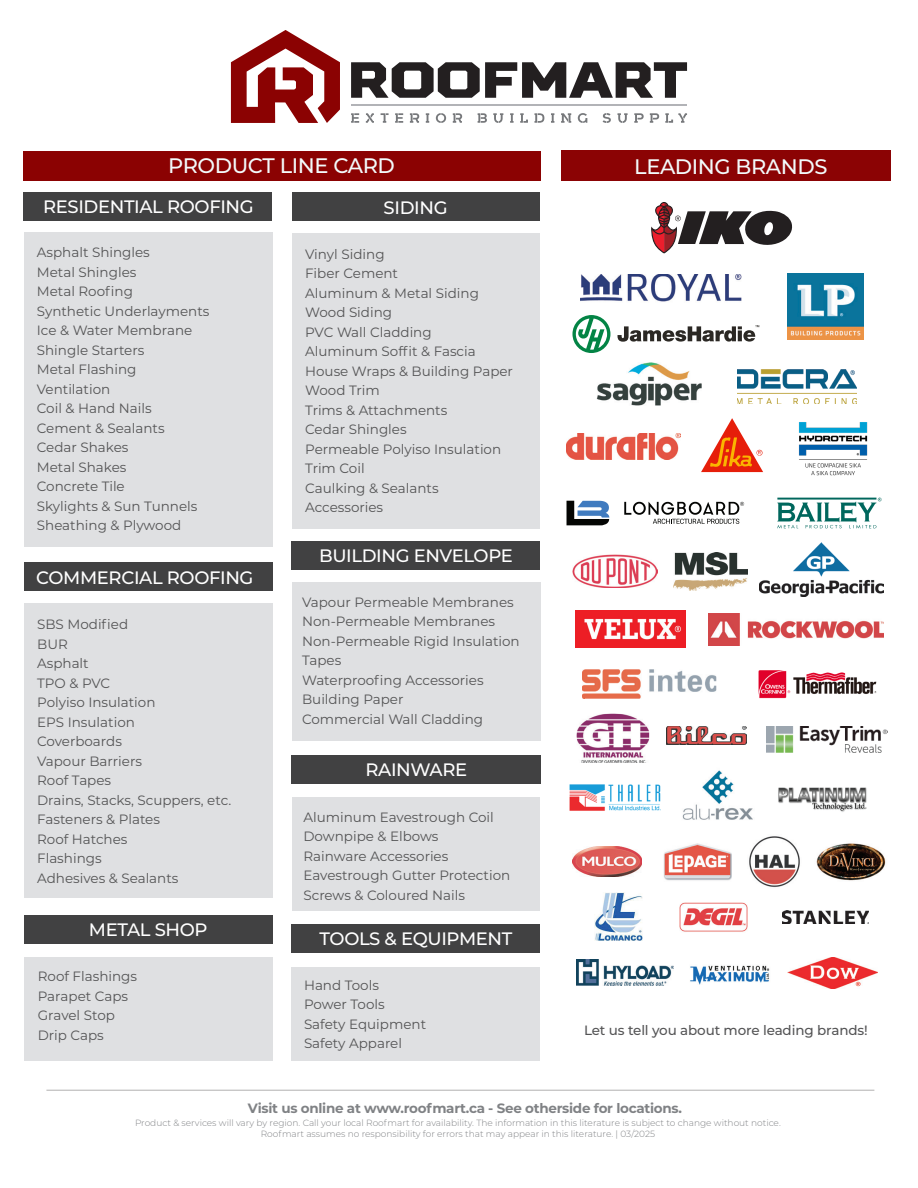
<style>
.page{position:relative;width:918px;height:1188px;background:#fff}
.page>*{position:absolute;margin:0;border:0;box-sizing:border-box;transform-origin:0 0}
.t1{font:500 21px "Montserrat";letter-spacing:-.02em;color:#f3fafb}
.t2{font:21px "Acumin Variable Concept";color:#f3fafb}
.t3{font:500 18px "Montserrat";letter-spacing:-.02em;color:#fff}
.t4{font:13.5px "Montserrat";color:#545455}
.t5{font:700 13.5px "Montserrat";letter-spacing:-.02em;color:#808285}
.t6{font:500 13.5px "Montserrat";letter-spacing:-.01em;color:#545455}
.t7{font:300 9px "Montserrat";color:#808285}
</style>
<div class="page">
<div style="left:562px;top:151px;width:329px;height:30px;background:#8b0304"></div>
<div style="left:23px;top:151px;width:517px;height:29px;background:#8b0304"></div>
<div style="left:23px;top:193px;width:249px;height:28px;background:#414142"></div>
<div style="left:24px;top:232px;width:248px;height:314px;background:#dfe0e2"></div>
<div style="left:24px;top:562px;width:248px;height:29px;background:#414142"></div>
<div style="left:24px;top:603px;width:248px;height:295px;background:#dfe0e2"></div>
<div style="left:292px;top:193px;width:248px;height:28px;background:#414142"></div>
<div style="left:292px;top:233px;width:248px;height:295px;background:#dfe0e2"></div>
<div style="left:292px;top:755px;width:249px;height:29px;background:#414142"></div>
<div style="left:292px;top:797px;width:248px;height:114px;background:#dfe0e2"></div>
<div style="left:292px;top:541px;width:248px;height:29px;background:#414142"></div>
<div style="left:292px;top:582px;width:248px;height:159px;background:#dfe0e2"></div>
<div style="left:292px;top:924px;width:248px;height:29px;background:#414142"></div>
<div style="left:292px;top:967px;width:248px;height:93px;background:#dfe0e2"></div>
<div style="left:24px;top:915px;width:248px;height:29px;background:#414142"></div>
<div style="left:24px;top:957px;width:248px;height:104px;background:#dfe0e2"></div>
<hr style="left:46px;top:1090px;width:828px;height:1px;background:#231f20">
<img style="left:737px;top:370px;width:120px;height:34px">
<img style="left:576px;top:611px;width:109px;height:36px">
<img style="left:566px;top:433px;width:114px;height:26px">
<img style="left:581px;top:274px;width:161px;height:28px">
<svg style="left:572px;top:315px;width:38px;height:38px"></svg>
<svg style="left:618px;top:325px;width:141px;height:17px"></svg>
<img style="left:787px;top:273px;width:77px;height:66px">
<img style="left:666px;top:726px;width:80px;height:19px">
<img style="left:679px;top:902px;width:69px;height:30px">
<img style="left:572px;top:555px;width:86px;height:33px">
<img style="left:778px;top:787px;width:89px;height:25px">
<img style="left:759px;top:543px;width:125px;height:54px">
<img style="left:577px;top:714px;width:72px;height:49px">
<img style="left:664px;top:843px;width:67px;height:38px">
<img style="left:682px;top:770px;width:71px;height:50px">
<img style="left:582px;top:669px;width:134px;height:30px">
<img style="left:572px;top:846px;width:70px;height:31px">
<img style="left:708px;top:613px;width:176px;height:33px">
<img style="left:569px;top:784px;width:92px;height:27px">
<img style="left:749px;top:836px;width:51px;height:51px">
<img style="left:673px;top:553px;width:75px;height:37px">
<svg style="left:777px;top:498px;width:105px;height:30px"></svg>
<img style="left:788px;top:957px;width:90px;height:32px">
<img style="left:782px;top:911px;width:87px;height:13px">
<img style="left:596px;top:363px;width:106px;height:43px">
<img style="left:595px;top:893px;width:48px;height:48px">
<img style="left:577px;top:960px;width:96px;height:26px">
<img style="left:690px;top:965px;width:80px;height:20px">
<img style="left:767px;top:726px;width:120px;height:27px">
<svg style="left:567px;top:501px;width:42px;height:24px"></svg>
<svg style="left:624px;top:502px;width:120px;height:22px"></svg>
<svg style="left:651px;top:202px;width:142px;height:51px"></svg>
<svg style="left:701px;top:418px;width:62px;height:54px"></svg>
<img style="left:758px;top:670px;width:119px;height:29px">
<img style="left:799px;top:422px;width:69px;height:54px">
<div style="left:23px;top:152px;width:517px;height:29px;background:#8b0202"></div>
<svg style="left:231px;top:30px;width:109px;height:93px"></svg>
<svg style="left:351px;top:62px;width:336px;height:36px"></svg>
<svg style="left:351px;top:113px;width:336px;height:10px"></svg>
<hr style="left:351px;top:104px;width:336px;height:2px;background:#b2b3b7">
<img style="left:816px;top:843px;width:70px;height:38px">
<p class="t2" style="left:175px;top:151px;width:59px">PROD</p>
<p class="t2" style="left:331px;top:151px;width:58px">CARD</p>
<p class="t1" style="left:634px;top:152px;width:195px">LEADING BRANDS</p>
<p class="t1" style="left:168px;top:151px;width:228px">PRODUCT LINE CARD</p>
<p class="t3" style="left:43px;top:194px;width:212px">RESIDENTIAL ROOFING</p>
<p class="t3" style="left:384px;top:195px;width:65px">SIDING</p>
<p class="t4" style="left:37px;top:243px;width:115px">Asphalt Shingles</p>
<p class="t4" style="left:37px;top:263px;width:101px">Metal Shingles</p>
<p class="t4" style="left:37px;top:282px;width:98px">Metal Roofing</p>
<p class="t4" style="left:37px;top:302px;width:174px">Synthetic Underlayments</p>
<p class="t4" style="left:37px;top:321px;width:157px">Ice &amp; Water Membrane</p>
<p class="t4" style="left:37px;top:341px;width:109px">Shingle Starters</p>
<p class="t4" style="left:37px;top:360px;width:101px">Metal Flashing</p>
<p class="t4" style="left:37px;top:380px;width:75px">Ventilation</p>
<p class="t4" style="left:37px;top:399px;width:116px">Coil &amp; Hand Nails</p>
<p class="t4" style="left:37px;top:419px;width:129px">Cement &amp; Sealants</p>
<p class="t4" style="left:37px;top:438px;width:93px">Cedar Shakes</p>
<p class="t4" style="left:37px;top:458px;width:91px">Metal Shakes</p>
<p class="t4" style="left:37px;top:477px;width:89px">Concrete Tile</p>
<p class="t4" style="left:37px;top:497px;width:162px">Skylights &amp; Sun Tunnels</p>
<p class="t4" style="left:37px;top:516px;width:146px">Sheathing &amp; Plywood</p>
<p class="t3" style="left:36px;top:565px;width:219px">COMMERCIAL ROOFING</p>
<p class="t4" style="left:37px;top:615px;width:93px">SBS Modified</p>
<p class="t4" style="left:37px;top:635px;width:32px">BUR</p>
<p class="t4" style="left:37px;top:654px;width:53px">Asphalt</p>
<p class="t4" style="left:37px;top:674px;width:75px">TPO &amp; PVC</p>
<p class="t4" style="left:37px;top:693px;width:120px">Polyiso Insulation</p>
<p class="t4" style="left:37px;top:713px;width:99px">EPS Insulation</p>
<p class="t4" style="left:37px;top:732px;width:86px">Coverboards</p>
<p class="t4" style="left:37px;top:752px;width:106px">Vapour Barriers</p>
<p class="t4" style="left:37px;top:771px;width:76px">Roof Tapes</p>
<p class="t4" style="left:37px;top:791px;width:196px">Drains, Stacks, Scuppers, etc.</p>
<p class="t4" style="left:37px;top:810px;width:124px">Fasteners &amp; Plates</p>
<p class="t4" style="left:37px;top:830px;width:92px">Roof Hatches</p>
<p class="t4" style="left:37px;top:849px;width:66px">Flashings</p>
<p class="t4" style="left:37px;top:869px;width:143px">Adhesives &amp; Sealants</p>
<p class="t3" style="left:89px;top:917px;width:120px">METAL SHOP</p>
<p class="t4" style="left:38px;top:967px;width:101px">Roof Flashings</p>
<p class="t4" style="left:38px;top:987px;width:92px">Parapet Caps</p>
<p class="t4" style="left:38px;top:1006px;width:79px">Gravel Stop</p>
<p class="t4" style="left:38px;top:1026px;width:68px">Drip Caps</p>
<p class="t4" style="left:305px;top:245px;width:81px">Vinyl Siding</p>
<p class="t4" style="left:305px;top:264px;width:94px">Fiber Cement</p>
<p class="t4" style="left:305px;top:284px;width:175px">Aluminum &amp; Metal Siding</p>
<p class="t4" style="left:305px;top:303px;width:89px">Wood Siding</p>
<p class="t4" style="left:305px;top:323px;width:128px">PVC Wall Cladding</p>
<p class="t4" style="left:305px;top:342px;width:172px">Aluminum Soffit &amp; Fascia</p>
<p class="t4" style="left:305px;top:362px;width:209px">House Wraps &amp; Building Paper</p>
<p class="t4" style="left:305px;top:381px;width:76px">Wood Trim</p>
<p class="t4" style="left:305px;top:401px;width:144px">Trims &amp; Attachments</p>
<p class="t4" style="left:305px;top:420px;width:103px">Cedar Shingles</p>
<p class="t4" style="left:305px;top:440px;width:198px">Permeable Polyiso Insulation</p>
<p class="t4" style="left:305px;top:459px;width:61px">Trim Coil</p>
<p class="t4" style="left:305px;top:479px;width:135px">Caulking &amp; Sealants</p>
<p class="t4" style="left:305px;top:498px;width:80px">Accessories</p>
<p class="t3" style="left:319px;top:543px;width:195px">BUILDING ENVELOPE</p>
<p class="t4" style="left:302px;top:593px;width:213px">Vapour Permeable Membranes</p>
<p class="t4" style="left:302px;top:612px;width:195px">Non-Permeable Membranes</p>
<p class="t4" style="left:302px;top:632px;width:219px">Non-Permeable Rigid Insulation</p>
<p class="t4" style="left:302px;top:651px;width:41px">Tapes</p>
<p class="t4" style="left:302px;top:671px;width:183px">Waterproofing Accessories</p>
<p class="t4" style="left:302px;top:690px;width:103px">Building Paper</p>
<p class="t4" style="left:302px;top:710px;width:183px">Commercial Wall Cladding</p>
<p class="t3" style="left:365px;top:757px;width:103px">RAINWARE</p>
<p class="t4" style="left:303px;top:808px;width:192px">Aluminum Eavestrough Coil</p>
<p class="t4" style="left:303px;top:827px;width:137px">Downpipe &amp; Elbows</p>
<p class="t4" style="left:303px;top:847px;width:146px">Rainware Accessories</p>
<p class="t4" style="left:303px;top:866px;width:208px">Eavestrough Gutter Protection</p>
<p class="t4" style="left:303px;top:886px;width:163px">Screws &amp; Coloured Nails</p>
<p class="t3" style="left:320px;top:926px;width:194px">TOOLS &amp; EQUIPMENT</p>
<p class="t4" style="left:304px;top:976px;width:76px">Hand Tools</p>
<p class="t4" style="left:304px;top:995px;width:82px">Power Tools</p>
<p class="t4" style="left:304px;top:1015px;width:124px">Safety Equipment</p>
<p class="t4" style="left:304px;top:1034px;width:100px">Safety Apparel</p>
<p class="t6" style="left:584px;top:1020px;width:285px">Let us tell you about more leading brands!</p>
<p class="t5" style="left:248px;top:1098px;width:436px">Visit us online at www.roofmart.ca - See otherside for locations.</p>
<p class="t7" style="left:135px;top:1116px;width:647px">Product &amp; services will vary by region. Call your local Roofmart for availability. The information in this literature is subject to change without notice.</p>
<p class="t7" style="left:261px;top:1127px;width:396px">Roofmart assumes no responsibility for errors that may appear in this literature. | 03/2025</p>
</div>
